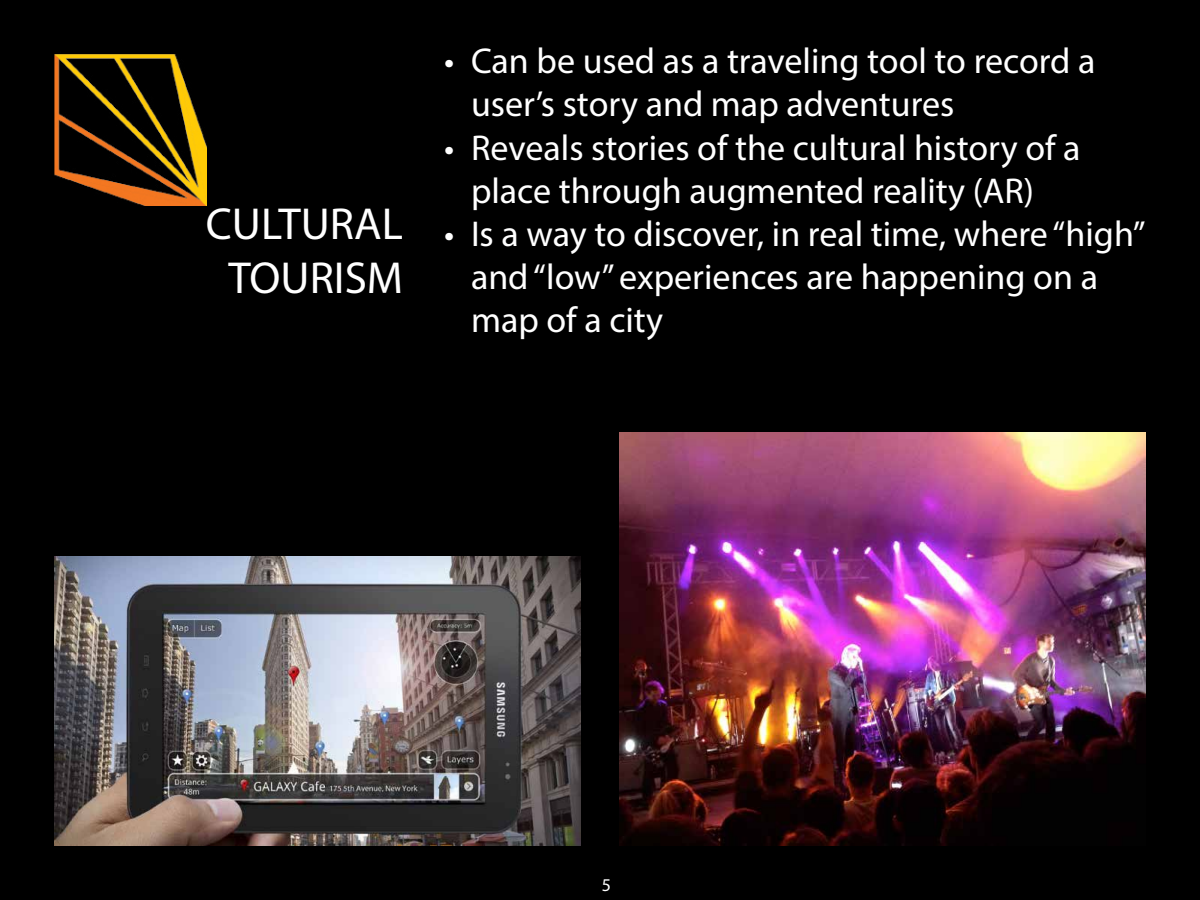
<style>
.page{position:relative;width:1200px;height:900px;background:#000}
.page>*{position:absolute;margin:0;border:0;box-sizing:border-box;transform-origin:0 0}
.t1{font:45px/54px "Myriad Pro";color:#fff;text-align:center}
.t2{font:36px/43.2px "Myriad Pro";color:#fff}
.t3{font:18px "Myriad Pro";color:#fff}
</style>
<div class="page">
<img style="left:54px;top:556px;width:526px;height:290px">
<img style="left:620px;top:433px;width:526px;height:413px">
<img style="left:54px;top:54px;width:152px;height:152px">
<p class="t1" style="left:206px;top:197px;width:199px">CULTURAL<br>TOURISM</p>
<p class="t2" style="left:471px;top:39px;width:626px;text-indent:-27px">• Can be used as a traveling tool to record a user’s story and map adventures</p>
<p class="t2" style="left:444px;top:125px;width:638px;text-align:center">• Reveals stories of the cultural history of a place through augmented reality (AR)</p>
<p class="t2" style="left:471px;top:212px;width:676px;text-indent:-27px">• Is a way to discover, in real time, where “high” and “low” experiences are happening on a map of a city</p>
<p class="t3" style="left:602px;top:874px;width:11px">5</p>
</div>
